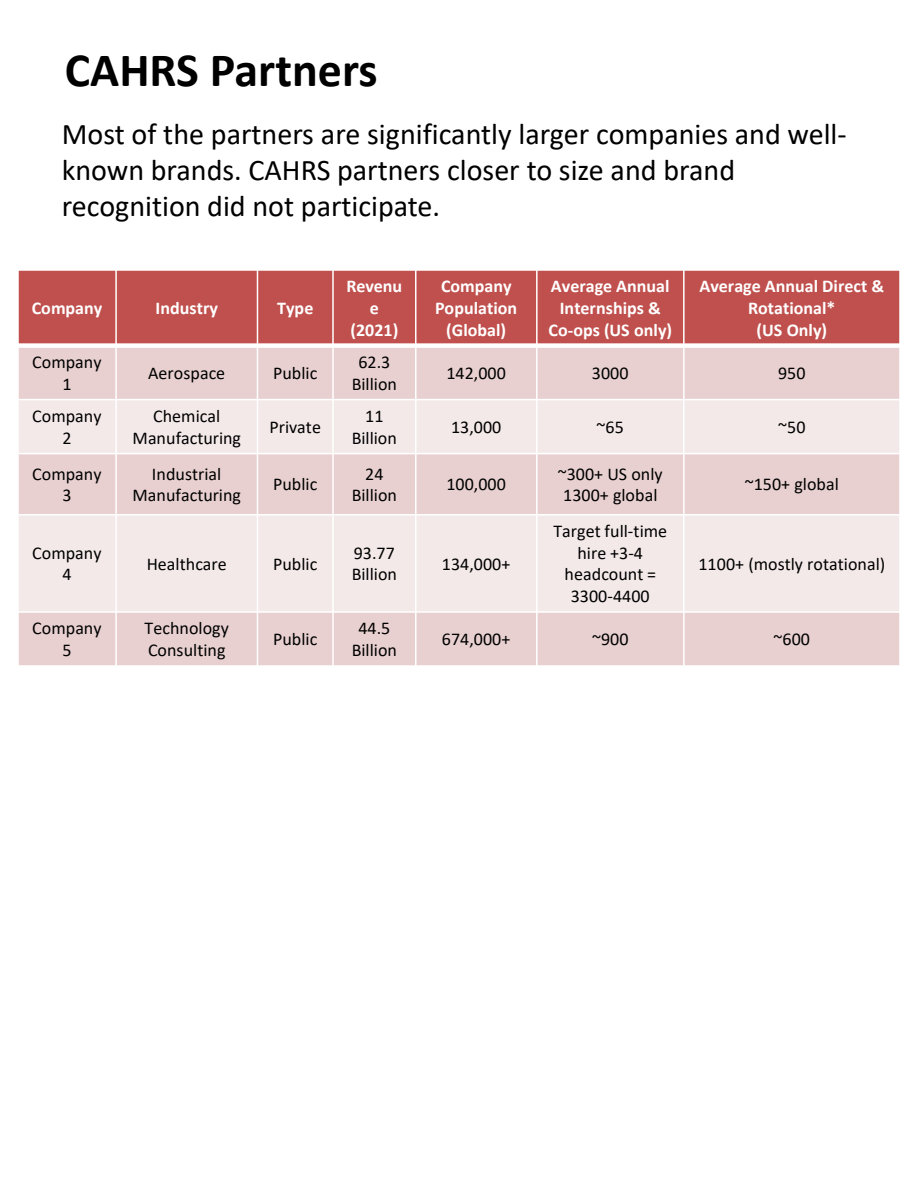
<style>
.page{position:relative;width:918px;height:1188px;background:#fff}
.page>*{position:absolute;margin:0;border:0;box-sizing:border-box;transform-origin:0 0}
.t1{font:700 48px "Calibri";color:#000}
.t2{font:30px/36px "Calibri";color:#000}
.t3{font:18px/21.6px "Calibri";letter-spacing:.005em;color:#000;text-align:center}
.t4{font:700 18px/21.6px "Calibri";letter-spacing:.005em;color:#fff;text-align:center}
</style>
<div class="page">
<div style="left:18px;top:270px;width:98px;height:76px;background:#c0504d"></div>
<div style="left:116px;top:270px;width:141px;height:76px;background:#c0504d"></div>
<div style="left:257px;top:270px;width:76px;height:76px;background:#c0504d"></div>
<div style="left:333px;top:270px;width:83px;height:76px;background:#c0504d"></div>
<div style="left:416px;top:270px;width:121px;height:76px;background:#c0504d"></div>
<div style="left:537px;top:270px;width:147px;height:76px;background:#c0504d"></div>
<div style="left:684px;top:270px;width:216px;height:76px;background:#c0504d"></div>
<div style="left:18px;top:346px;width:98px;height:54px;background:#e8d0d0"></div>
<div style="left:116px;top:346px;width:141px;height:54px;background:#e8d0d0"></div>
<div style="left:257px;top:346px;width:76px;height:54px;background:#e8d0d0"></div>
<div style="left:333px;top:346px;width:83px;height:54px;background:#e8d0d0"></div>
<div style="left:416px;top:346px;width:121px;height:54px;background:#e8d0d0"></div>
<div style="left:537px;top:346px;width:147px;height:54px;background:#e8d0d0"></div>
<div style="left:684px;top:346px;width:216px;height:54px;background:#e8d0d0"></div>
<div style="left:18px;top:400px;width:98px;height:54px;background:#f4e9e9"></div>
<div style="left:116px;top:400px;width:141px;height:54px;background:#f4e9e9"></div>
<div style="left:257px;top:400px;width:76px;height:54px;background:#f4e9e9"></div>
<div style="left:333px;top:400px;width:83px;height:54px;background:#f4e9e9"></div>
<div style="left:416px;top:400px;width:121px;height:54px;background:#f4e9e9"></div>
<div style="left:537px;top:400px;width:147px;height:54px;background:#f4e9e9"></div>
<div style="left:684px;top:400px;width:216px;height:54px;background:#f4e9e9"></div>
<div style="left:18px;top:454px;width:98px;height:61px;background:#e8d0d0"></div>
<div style="left:116px;top:454px;width:141px;height:61px;background:#e8d0d0"></div>
<div style="left:257px;top:454px;width:76px;height:61px;background:#e8d0d0"></div>
<div style="left:333px;top:454px;width:83px;height:61px;background:#e8d0d0"></div>
<div style="left:416px;top:454px;width:121px;height:61px;background:#e8d0d0"></div>
<div style="left:537px;top:454px;width:147px;height:61px;background:#e8d0d0"></div>
<div style="left:684px;top:454px;width:216px;height:61px;background:#e8d0d0"></div>
<div style="left:18px;top:515px;width:98px;height:97px;background:#f4e9e9"></div>
<div style="left:116px;top:515px;width:141px;height:97px;background:#f4e9e9"></div>
<div style="left:257px;top:515px;width:76px;height:97px;background:#f4e9e9"></div>
<div style="left:333px;top:515px;width:83px;height:97px;background:#f4e9e9"></div>
<div style="left:416px;top:515px;width:121px;height:97px;background:#f4e9e9"></div>
<div style="left:537px;top:515px;width:147px;height:97px;background:#f4e9e9"></div>
<div style="left:684px;top:515px;width:216px;height:97px;background:#f4e9e9"></div>
<div style="left:18px;top:612px;width:98px;height:54px;background:#e8d0d0"></div>
<div style="left:116px;top:612px;width:141px;height:54px;background:#e8d0d0"></div>
<div style="left:257px;top:612px;width:76px;height:54px;background:#e8d0d0"></div>
<div style="left:333px;top:612px;width:83px;height:54px;background:#e8d0d0"></div>
<div style="left:416px;top:612px;width:121px;height:54px;background:#e8d0d0"></div>
<div style="left:537px;top:612px;width:147px;height:54px;background:#e8d0d0"></div>
<div style="left:684px;top:612px;width:216px;height:54px;background:#e8d0d0"></div>
<hr style="left:115px;top:269px;width:2px;height:398px;background:#fff">
<hr style="left:257px;top:269px;width:1px;height:398px;background:#fff">
<hr style="left:332px;top:269px;width:2px;height:398px;background:#fff">
<hr style="left:415px;top:269px;width:2px;height:398px;background:#fff">
<hr style="left:536px;top:269px;width:2px;height:398px;background:#fff">
<hr style="left:683px;top:269px;width:2px;height:398px;background:#fff">
<div style="left:17px;top:343px;width:884px;height:5px;background:#fff"></div>
<hr style="left:17px;top:399px;width:884px;height:1px;background:#fff">
<hr style="left:17px;top:453px;width:884px;height:1px;background:#fff">
<hr style="left:17px;top:514px;width:884px;height:2px;background:#fff">
<hr style="left:17px;top:611px;width:884px;height:2px;background:#fff">
<hr style="left:17px;top:269px;width:2px;height:398px;background:#fff">
<hr style="left:899px;top:269px;width:2px;height:398px;background:#fff">
<hr style="left:17px;top:269px;width:884px;height:2px;background:#fff">
<hr style="left:17px;top:665px;width:884px;height:2px;background:#fff">
<p class="t1" style="left:65px;top:37px;width:314px">CAHRS Partners</p>
<p class="t2" style="left:62px;top:115px;width:786px">Most of the partners are significantly larger companies and well&shy;known brands. CAHRS partners closer to size and brand recognition did not participate.</p>
<p class="t4" style="left:32px;top:297px;width:72px">Company</p>
<p class="t4" style="left:156px;top:297px;width:64px">Industry</p>
<p class="t4" style="left:277px;top:297px;width:38px">Type</p>
<p class="t4" style="left:346px;top:275px;width:57px">Revenu e</p>
<p class="t4" style="left:350px;top:319px;width:49px">(2021)</p>
<p class="t4" style="left:435px;top:275px;width:84px">Company<br>Population (Global)</p>
<p class="t4" style="left:549px;top:275px;width:125px">Average Annual<br>Internships &amp;<br>Co-ops (US only)</p>
<p class="t4" style="left:700px;top:275px;width:186px">Average Annual Direct &amp;<br>Rotational*</p>
<p class="t4" style="left:757px;top:319px;width:72px">(US Only)</p>
<p class="t3" style="left:32px;top:351px;width:71px">Company<br>1</p>
<p class="t3" style="left:148px;top:361px;width:79px">Aerospace</p>
<p class="t3" style="left:273px;top:361px;width:46px">Public</p>
<p class="t3" style="left:352px;top:351px;width:47px">62.3<br>Billion</p>
<p class="t3" style="left:446px;top:361px;width:61px">142,000</p>
<p class="t3" style="left:592px;top:361px;width:38px">3000</p>
<p class="t3" style="left:778px;top:361px;width:29px">950</p>
<p class="t3" style="left:32px;top:405px;width:71px">Company<br>2</p>
<p class="t3" style="left:133px;top:405px;width:110px">Chemical<br>Manufacturing</p>
<p class="t3" style="left:269px;top:415px;width:53px">Private</p>
<p class="t3" style="left:352px;top:405px;width:47px">11<br>Billion</p>
<p class="t3" style="left:451px;top:415px;width:52px">13,000</p>
<p class="t3" style="left:597px;top:415px;width:29px">~65</p>
<p class="t3" style="left:778px;top:415px;width:29px">~50</p>
<p class="t3" style="left:32px;top:462px;width:71px">Company<br>3</p>
<p class="t3" style="left:132px;top:462px;width:110px">Industrial<br>Manufacturing</p>
<p class="t3" style="left:273px;top:473px;width:46px">Public</p>
<p class="t3" style="left:352px;top:462px;width:47px">24<br>Billion</p>
<p class="t3" style="left:446px;top:473px;width:61px">100,000</p>
<p class="t3" style="left:558px;top:462px;width:106px">~300+ US only</p>
<p class="t3" style="left:563px;top:484px;width:96px">1300+ global</p>
<p class="t3" style="left:745px;top:473px;width:96px">~150+ global</p>
<p class="t3" style="left:32px;top:541px;width:71px">Company<br>4</p>
<p class="t3" style="left:147px;top:552px;width:82px">Healthcare</p>
<p class="t3" style="left:273px;top:552px;width:46px">Public</p>
<p class="t3" style="left:352px;top:541px;width:47px;text-align:left">93.77<br>Billion</p>
<p class="t3" style="left:442px;top:552px;width:70px">134,000+</p>
<p class="t3" style="left:553px;top:520px;width:115px">Target full-time hire +3-4 headcount =<br>3300-4400</p>
<p class="t3" style="left:698px;top:552px;width:188px">1100+ (mostly rotational)</p>
<p class="t3" style="left:32px;top:617px;width:71px">Company<br>5</p>
<p class="t3" style="left:145px;top:617px;width:86px;text-align:left">Technology<br>Consulting</p>
<p class="t3" style="left:273px;top:628px;width:46px">Public</p>
<p class="t3" style="left:352px;top:617px;width:47px">44.5<br>Billion</p>
<p class="t3" style="left:442px;top:628px;width:70px">674,000+</p>
<p class="t3" style="left:592px;top:628px;width:38px">~900</p>
<p class="t3" style="left:774px;top:628px;width:38px">~600</p>
</div>
